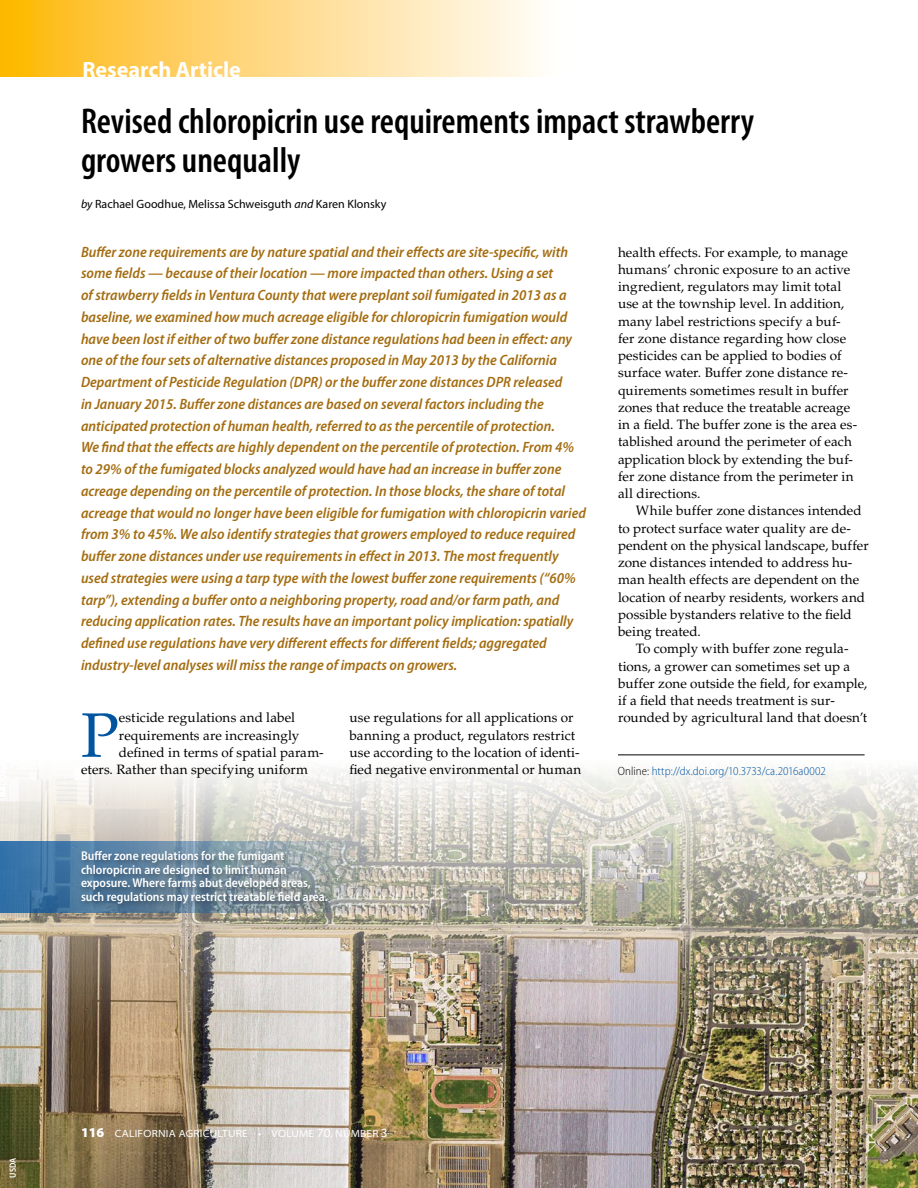
<style>
.page{position:relative;width:918px;height:1188px;background:#fff}
.page>*{position:absolute;margin:0;border:0;box-sizing:border-box;transform-origin:0 0}
.t1{font:62.85px "Palatino LT Std";color:#0054a0}
.t2{font:600 condensed 36px/39px "Myriad Pro";color:#000}
.t3{font:700 22.2px "Myriad Pro";color:#fff}
.t4{font:italic 600 semi-condensed 15px/21.8px "Myriad Pro";color:#a46d11}
.t5{font:13.5px/17.2px "Palatino LT Std";letter-spacing:.005em;color:#000}
.t6{font:600 semi-condensed 12.75px/13.5px "Myriad Pro";color:#fff}
.t7{font:12px "Myriad Pro";color:#000}
.t8{font:300 semi-condensed 12px "Myriad Pro";letter-spacing:.005em;color:#0054a0}
.t9{font:semi-expanded 10.5px "Myriad Pro";letter-spacing:.02em;color:#fff}
.t10{font:600 semi-condensed 9px "Myriad Pro";color:#fff}
.s1{font-style:italic}
.s2{color:#000}
.s3{font-weight:900;font-stretch:normal;font-size:13.5px}
.s4{font-size:12.3px}
</style>
<div class="page">
<img style="left:0;top:755px;width:918px;height:433px">
<svg style="left:0;top:0;width:539px;height:76px;background:#fed982"></svg>
<hr style="left:618px;top:754px;width:247px;height:1px;background:#000">
<svg style="left:0;top:842px;width:387px;height:72px;background:#7391a9"></svg>
<div style="left:78px;top:848px;width:256px;height:63px;background:#000;opacity:.35"></div>
<h3 class="t3" style="left:82px;top:55px;width:160px">Research Article</h3>
<h2 class="t2" style="left:81px;top:102px;width:675px">Revised chloropicrin use requirements impact strawberry growers unequally</h2>
<p class="t7" style="left:81px;top:196px;width:307px"><span class="s1">by</span> Rachael Goodhue, Melissa Schweisguth <span class="s1">and</span> Karen Klonsky</p>
<p class="t4" style="left:81px;top:240px;width:506px">Buffer zone requirements are by nature spatial and their effects are site-specific, with some fields — because of their location — more impacted than others. Using a set<br>of strawberry fields in Ventura County that were preplant soil fumigated in 2013 as a baseline, we examined how much acreage eligible for chloropicrin fumigation would have been lost if either of two buffer zone distance regulations had been in effect: any one of the four sets of alternative distances proposed in May 2013 by the California Department of Pesticide Regulation (DPR) or the buffer zone distances DPR released<br>in January 2015. Buffer zone distances are based on several factors including the anticipated protection of human health, referred to as the percentile of protection.<br>We find that the effects are highly dependent on the percentile of protection. From 4% to 29% of the fumigated blocks analyzed would have had an increase in buffer zone acreage depending on the percentile of protection. In those blocks, the share of total acreage that would no longer have been eligible for fumigation with chloropicrin varied from 3% to 45%. We also identify strategies that growers employed to reduce required buffer zone distances under use requirements in effect in 2013. The most frequently used strategies were using a tarp type with the lowest buffer zone requirements (“60% tarp”), extending a buffer onto a neighboring property, road and/or farm path, and reducing application rates. The results have an important policy implication: spatially defined use regulations have very different effects for different fields; aggregated industry-level analyses will miss the range of impacts on growers.</p>
<p class="t5" style="left:618px;top:244px;width:241px">health effects. For example, to manage humans’ chronic exposure to an active ingredient, regulators may limit total use at the township level. In addition, many label restrictions specify a buf&shy;fer zone distance regarding how close pesticides can be applied to bodies of surface water. Buffer zone distance re&shy;quirements sometimes result in buffer zones that reduce the treatable acreage in a field. The buffer zone is the area es&shy;tablished around the perimeter of each application block by extending the buf&shy;fer zone distance from the perimeter in all directions.</p>
<p class="t5" style="left:618px;top:502px;width:252px;text-indent:18px">While buffer zone distances intended to protect surface water quality are de&shy;pendent on the physical landscape, buffer zone distances intended to address hu&shy;man health effects are dependent on the location of nearby residents, workers and possible bystanders relative to the field being treated.</p>
<p class="t5" style="left:618px;top:640px;width:251px;text-indent:18px">To comply with buffer zone regula&shy;tions, a grower can sometimes set up a buffer zone outside the field, for example, if a field that needs treatment is sur&shy;rounded by agricultural land that doesn’t</p>
<p class="t5" style="left:350px;top:709px;width:233px">use regulations for all applications or banning a product, regulators restrict use according to the location of identi&shy;fied negative environmental or human</p>
<h1 class="t1" style="left:81px;top:698px;width:39px">P</h1>
<p class="t5" style="left:119px;top:709px;width:178px">esticide regulations and label</p>
<p class="t5" style="left:119px;top:727px;width:182px">requirements are increasingly</p>
<p class="t5" style="left:119px;top:744px;width:206px">defined in terms of spatial param-</p>
<p class="t5" style="left:81px;top:761px;width:229px">eters. Rather than specifying uniform</p>
<p class="t8" style="left:618px;top:764px;width:209px"><span class="s2">Online:</span> http://dx.doi.org/10.3733/ca.2016a0002</p>
<p class="t6" style="left:81px;top:849px;width:248px">Buffer zone regulations for the fumigant chloropicrin are designed to limit human exposure. Where farms abut developed areas, such regulations may restrict treatable field area.</p>
<p class="t10" style="left:7px;top:1178px;width:22px;rotate:-90deg">USDA</p>
<p class="t9" style="left:81px;top:1127px;width:308px"><span class="s3">116</span> CALIFORNIA AGRICULTURE • VOLUME <span class="s4">70</span>, NUMBER <span class="s4">3</span></p>
</div>
